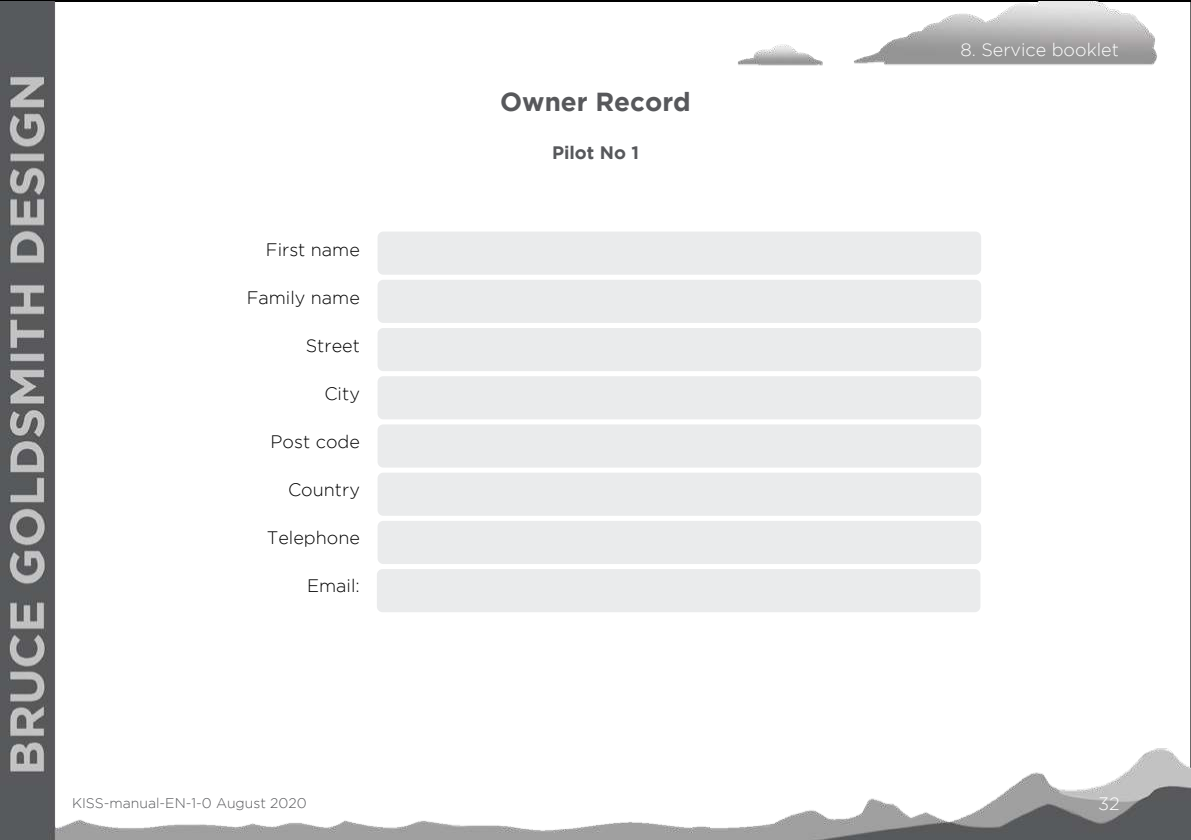
<style>
.page{position:relative;width:1191px;height:840px;background:#fff}
.page>*{position:absolute;margin:0;border:0;box-sizing:border-box;transform-origin:0 0}
.t1{font:700 26px "Gotham";color:#57585b}
.t2{font:300 18px "Gotham";color:#000}
.t3{font:300 18px "Gotham";color:#fff}
.t4{font:700 18px "Gotham";color:#57585b}
.t5{font:300 14px "Gotham";color:#57585b}
</style>
<div class="page">
<img style="left:0;top:1px;width:1191px;height:838px">
<div style="left:382px;top:232px;width:597px;height:382px;background:#fff"></div>
<div style="left:377px;top:231px;width:604px;height:43px;background:#eaebec;border-radius:6px"></div>
<div style="left:377px;top:279px;width:604px;height:44px;background:#eaebec;border-radius:6px"></div>
<div style="left:377px;top:424px;width:604px;height:43px;background:#eaebec;border-radius:6px"></div>
<div style="left:377px;top:472px;width:604px;height:43px;background:#eaebec;border-radius:6px"></div>
<div style="left:377px;top:520px;width:604px;height:43px;background:#eaebec;border-radius:6px"></div>
<div style="left:377px;top:568px;width:603px;height:44px;background:#eaebec;border-radius:6px"></div>
<div style="left:377px;top:376px;width:604px;height:43px;background:#eaebec;border-radius:6px"></div>
<div style="left:377px;top:328px;width:604px;height:43px;background:#eaebec;border-radius:6px"></div>
<p class="t2" style="left:266px;top:241px;width:96px">First name</p>
<p class="t2" style="left:247px;top:289px;width:115px">Family name</p>
<p class="t2" style="left:306px;top:337px;width:56px">Street</p>
<p class="t2" style="left:324px;top:385px;width:37px">City</p>
<p class="t2" style="left:271px;top:433px;width:91px">Post code</p>
<p class="t2" style="left:288px;top:481px;width:73px">Country</p>
<p class="t2" style="left:267px;top:529px;width:95px">Telephone</p>
<p class="t2" style="left:307px;top:577px;width:54px">Email:</p>
<h1 class="t1" style="left:500px;top:91px;width:192px">Owner Record</h1>
<p class="t4" style="left:552px;top:145px;width:88px">Pilot No 1</p>
<p class="t3" style="left:960px;top:41px;width:160px">8. Service booklet</p>
<p class="t5" style="left:72px;top:796px;width:236px">KISS-manual-EN-1-0 August 2020</p>
<p class="t3" style="left:1098px;top:794px;width:23px">32</p>
</div>
